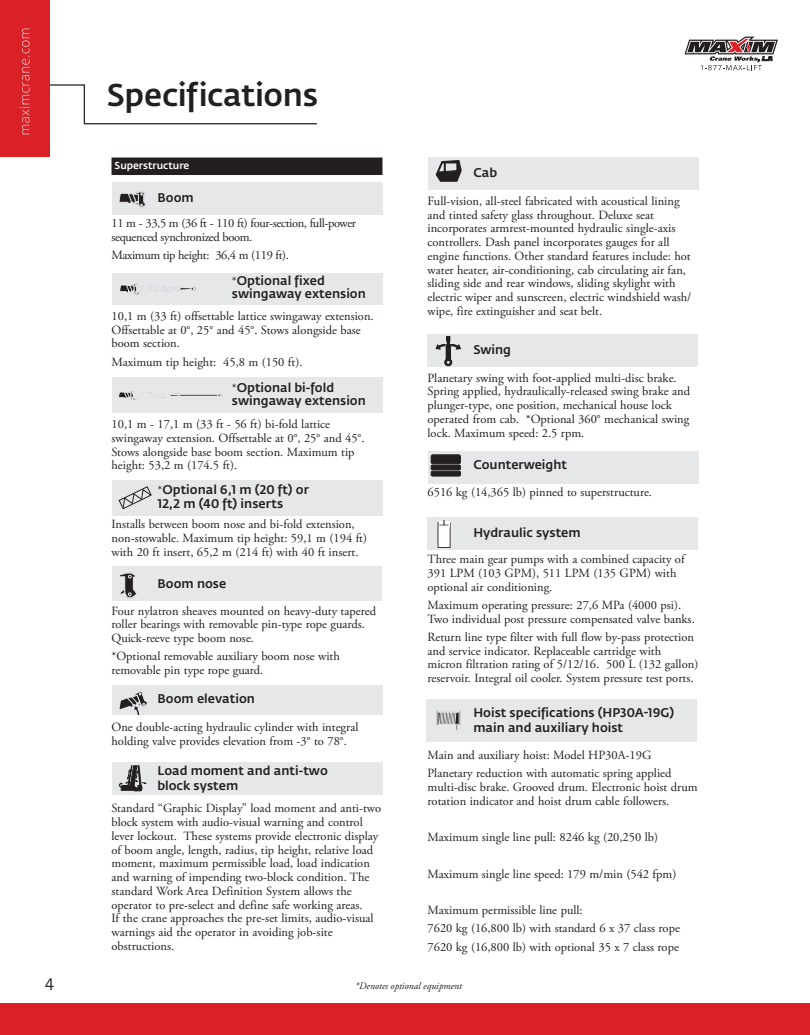
<style>
.page{position:relative;width:810px;height:1035px;background:#fff}
.page>*{position:absolute;margin:0;border:0;box-sizing:border-box;transform-origin:0 0}
.t1{font:500 31.25px "Fedra Sans Pro";letter-spacing:-.01em;color:#231f20}
.t2{font:16.25px "Fedra Sans Pro";color:#231f20}
.t3{font:12.5px/13.8px "Adobe Garamond Pro";color:#231f20}
.t4{font:500 12.5px/13.1px "Fedra Sans Pro";color:#231f20}
.t5{font:12.5px/13.8px "Adobe Garamond Pro";letter-spacing:-.03em;color:#231f20}
.t6{font:italic 10px "Adobe Garamond Pro";color:#231f20}
.t7{font:500 10px "Fedra Sans Pro";color:#fff}
.s1{font-family:"Adobe Garamond Pro";font-weight:400}
</style>
<div class="page">
<div style="left:112px;top:158px;width:270px;height:17px;background:#231f20"></div>
<div style="left:428px;top:452px;width:270px;height:32px;background:#e6e7e9"></div>
<div style="left:431px;top:455px;width:29px;height:9px;background:#231f20;border-radius:2px"></div>
<div style="left:431px;top:454px;width:30px;height:10px;border:1px solid #231f20;border-radius:2px"></div>
<svg style="left:430px;top:464px;width:31px;height:13px"></svg>
<div style="left:426px;top:700px;width:270px;height:42px;background:#e6e7e9"></div>
<div style="left:112px;top:182px;width:270px;height:32px;background:#e6e7e9"></div>
<svg style="left:119px;top:191px;width:27px;height:17px"></svg>
<div style="left:112px;top:273px;width:270px;height:31px;background:#e6e7e9"></div>
<svg style="left:119px;top:283px;width:78px;height:12px"></svg>
<div style="left:112px;top:377px;width:270px;height:36px;background:#e6e7e9"></div>
<div style="left:112px;top:566px;width:270px;height:35px;background:#e6e7e9"></div>
<svg style="left:119px;top:572px;width:18px;height:27px"></svg>
<div style="left:112px;top:685px;width:270px;height:30px;background:#e6e7e9"></div>
<svg style="left:119px;top:691px;width:28px;height:24px"></svg>
<div style="left:112px;top:762px;width:270px;height:33px;background:#e6e7e9"></div>
<svg style="left:119px;top:765px;width:27px;height:26px"></svg>
<div style="left:429px;top:157px;width:270px;height:33px;background:#e6e7e9"></div>
<svg style="left:435px;top:160px;width:27px;height:22px"></svg>
<div style="left:428px;top:335px;width:270px;height:32px;background:#e6e7e9"></div>
<div style="left:444px;top:358px;width:8px;height:8px;border:1px solid #231f20;border-radius:50%"></div>
<svg style="left:446px;top:360px;width:5px;height:5px"></svg>
<hr style="left:446px;top:345px;width:4px;height:15px;background:#231f20">
<div style="left:446px;top:344px;width:5px;height:16px;border:1px solid #231f20"></div>
<svg style="left:435px;top:336px;width:26px;height:14px"></svg>
<div style="left:428px;top:518px;width:270px;height:32px;background:#e6e7e9"></div>
<svg style="left:438px;top:520px;width:13px;height:28px"></svg>
<div style="left:112px;top:480px;width:270px;height:36px;background:#e6e7e9"></div>
<div style="left:173px;top:394px;width:45px;height:2px;border:1px solid #e6e7e9"></div>
<svg style="left:118px;top:391px;width:62px;height:9px"></svg>
<svg style="left:436px;top:710px;width:25px;height:20px"></svg>
<svg style="left:118px;top:486px;width:34px;height:24px"></svg>
<div style="left:0;top:0;width:49px;height:156px;background:#da2128"></div>
<svg style="left:19px;top:29px;width:298px;height:105px"></svg>
<div style="left:0;top:1003px;width:810px;height:32px;background:#da2128"></div>
<svg style="left:685px;top:37px;width:93px;height:33px"></svg>
<h1 class="t1" style="left:107px;top:76px;width:213px">Specifications</h1>
<p class="t7" style="left:115px;top:160px;width:76px">Superstructure</p>
<p class="t4" style="left:158px;top:191px;width:38px">Boom</p>
<p class="t5" style="left:112px;top:216px;width:246px">11 m - 33,5 m (36 ft - 110 ft) four-section, full-power sequenced synchronized boom.</p>
<p class="t5" style="left:112px;top:248px;width:179px">Maximum tip height: 36,4 m (119 ft).</p>
<p class="t4" style="left:232px;top:274px;width:136px"><span class="s1">*</span>Optional fixed swingaway extension</p>
<p class="t3" style="left:112px;top:310px;width:264px">10,1 m (33 ft) offsettable lattice swingaway extension.<br>Offsettable at 0°, 25° and 45°. Stows alongside base boom section.</p>
<p class="t3" style="left:112px;top:355px;width:193px">Maximum tip height: 45,8 m (150 ft).</p>
<p class="t4" style="left:232px;top:381px;width:136px"><span class="s1">*</span>Optional bi-fold swingaway extension</p>
<p class="t3" style="left:112px;top:418px;width:255px">10,1 m - 17,1 m (33 ft - 56 ft) bi-fold lattice swingaway extension. Offsettable at 0°, 25° and 45°.<br>Stows alongside base boom section. Maximum tip height: 53,2 m (174.5 ft).</p>
<p class="t4" style="left:158px;top:484px;width:153px"><span class="s1">*</span>Optional 6,1 m (20 ft) or<br>12,2 m (40 ft) inserts</p>
<p class="t3" style="left:112px;top:518px;width:257px">Installs between boom nose and bi-fold extension, non-stowable. Maximum tip height: 59,1 m (194 ft) with 20 ft insert, 65,2 m (214 ft) with 40 ft insert.</p>
<p class="t4" style="left:158px;top:577px;width:70px">Boom nose</p>
<p class="t3" style="left:112px;top:604px;width:266px">Four nylatron sheaves mounted on heavy-duty tapered roller bearings with removable pin-type rope guards.<br>Quick-reeve type boom nose.</p>
<p class="t3" style="left:112px;top:650px;width:230px">*Optional removable auxiliary boom nose with removable pin type rope guard.</p>
<p class="t4" style="left:158px;top:693px;width:99px">Boom elevation</p>
<p class="t3" style="left:112px;top:720px;width:248px">One double-acting hydraulic cylinder with integral holding valve provides elevation from -3° to 78°.</p>
<p class="t4" style="left:158px;top:763px;width:172px;line-height:15px">Load moment and anti-two block system</p>
<p class="t3" style="left:112px;top:802px;width:271px">Standard “Graphic Display” load moment and anti-two block system with audio-visual warning and control lever lockout. These systems provide electronic display of boom angle, length, radius, tip height, relative load moment, maximum permissible load, load indication and warning of impending two-block condition. The standard Work Area Definition System allows the operator to pre-select and define safe working areas.<br>If the crane approaches the pre-set limits, audio-visual warnings aid the operator in avoiding job-site obstructions.</p>
<p class="t4" style="left:474px;top:166px;width:25px">Cab</p>
<p class="t3" style="left:428px;top:195px;width:265px">Full-vision, all-steel fabricated with acoustical lining and tinted safety glass throughout. Deluxe seat incorporates armrest-mounted hydraulic single-axis controllers. Dash panel incorporates gauges for all engine functions. Other standard features include: hot water heater, air-conditioning, cab circulating air fan, sliding side and rear windows, sliding skylight with electric wiper and sunscreen, electric windshield wash/ wipe, fire extinguisher and seat belt.</p>
<p class="t4" style="left:473px;top:343px;width:39px">Swing</p>
<p class="t3" style="left:428px;top:371px;width:264px">Planetary swing with foot-applied multi-disc brake.<br>Spring applied, hydraulically-released swing brake and plunger-type, one position, mechanical house lock operated from cab. *Optional 360° mechanical swing lock. Maximum speed: 2.5 rpm.</p>
<p class="t4" style="left:473px;top:458px;width:95px">Counterweight</p>
<p class="t3" style="left:428px;top:486px;width:226px">6516 kg (14,365 lb) pinned to superstructure.</p>
<p class="t4" style="left:473px;top:526px;width:109px">Hydraulic system</p>
<p class="t3" style="left:428px;top:553px;width:259px">Three main gear pumps with a combined capacity of<br>391 LPM (103 GPM), 511 LPM (135 GPM) with optional air conditioning.</p>
<p class="t3" style="left:428px;top:598px;width:269px">Maximum operating pressure: 27,6 MPa (4000 psi).<br>Two individual post pressure compensated valve banks.</p>
<p class="t3" style="left:428px;top:630px;width:272px">Return line type filter with full flow by-pass protection and service indicator. Replaceable cartridge with micron filtration rating of 5/12/16. 500 L (132 gallon) reservoir. Integral oil cooler. System pressure test ports.</p>
<p class="t4" style="left:473px;top:705px;width:202px;line-height:15px">Hoist specifications (HP30A-19G) main and auxiliary hoist</p>
<p class="t3" style="left:428px;top:746px;width:246px;line-height:18.2px">Main and auxiliary hoist: Model HP30A-19G<br>Planetary reduction with automatic spring applied</p>
<p class="t3" style="left:428px;top:780px;width:272px">multi-disc brake. Grooved drum. Electronic hoist drum rotation indicator and hoist drum cable followers.</p>
<p class="t3" style="left:428px;top:831px;width:232px">Maximum single line pull: 8246 kg (20,250 lb)</p>
<p class="t3" style="left:428px;top:867px;width:250px">Maximum single line speed: 179 m/min (542 fpm)</p>
<p class="t3" style="left:428px;top:901px;width:254px;line-height:18.2px">Maximum permissible line pull:<br>7620 kg (16,800 lb) with standard 6 x 37 class rope<br>7620 kg (16,800 lb) with optional 35 x 7 class rope</p>
<h2 class="t2" style="left:45px;top:974px;width:11px">4</h2>
<p class="t6" style="left:355px;top:980px;width:108px">*Denotes optional equipment</p>
</div>
